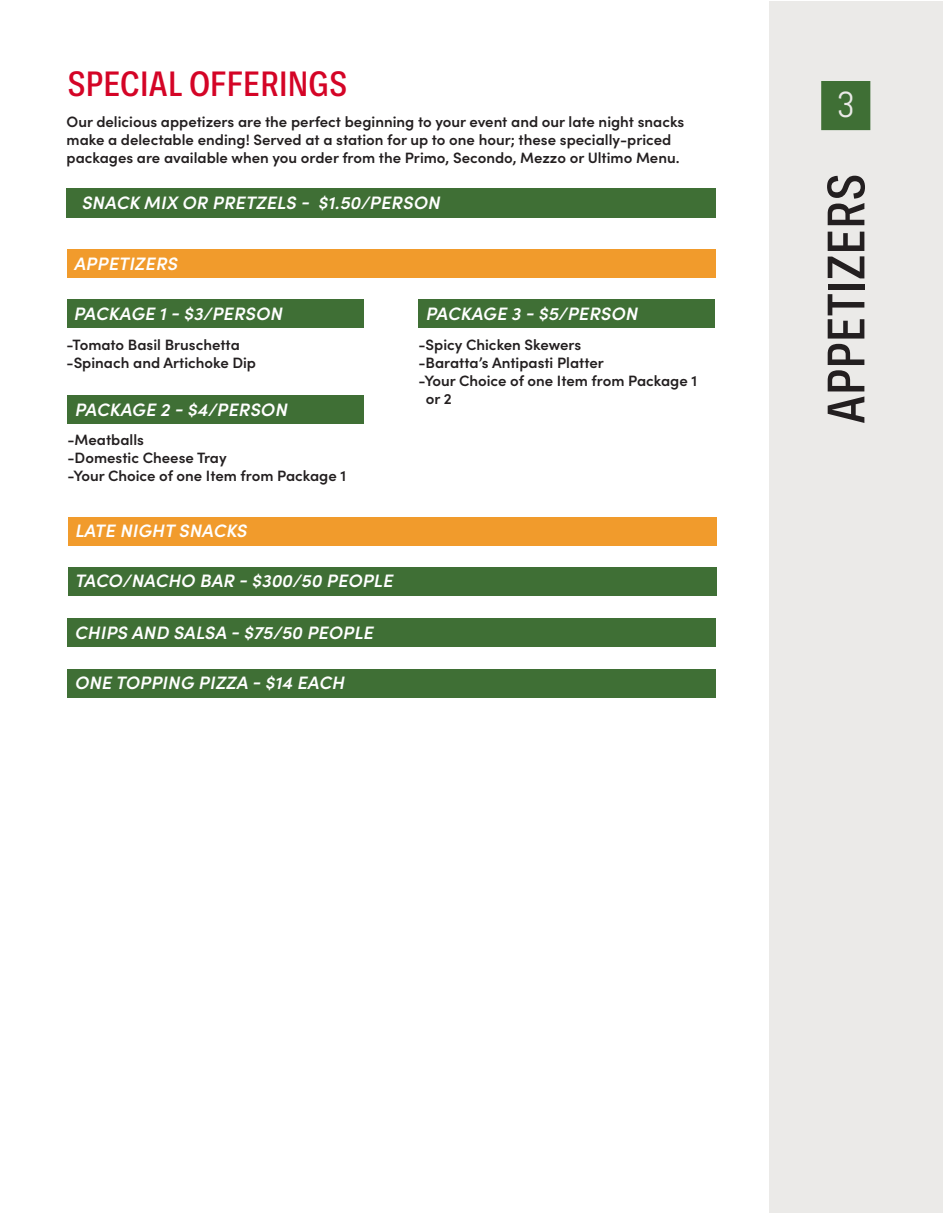
<style>
.page{position:relative;width:945px;height:1215px;background:#fff}
.page>*{position:absolute;margin:0;border:0;box-sizing:border-box;transform-origin:0 0}
.Table_of_Contents{font:500 54px "Ballinger Condensed";color:#231f20}
.Heading{font:500 36px "Ballinger Condensed";color:#d40426}
.t1{font:36px "Abel";color:#ebeae8}
.t2{font:italic 600 18px "Sofia Pro";letter-spacing:.01em;color:#fff}
.t3{font:600 15px/18px "Sofia Pro";color:#231f20}
</style>
<div class="page">
<div style="left:770px;top:2px;width:174px;height:1212px;background:#ebeae8"></div>
<div style="left:67px;top:250px;width:648px;height:28px;background:#f19b2c"></div>
<div style="left:68px;top:517px;width:648px;height:29px;background:#f19b2c"></div>
<div style="left:67px;top:300px;width:297px;height:28px;background:#3f6f35"></div>
<div style="left:68px;top:567px;width:648px;height:28px;background:#3f6f35"></div>
<div style="left:68px;top:619px;width:648px;height:28px;background:#3f6f35"></div>
<div style="left:68px;top:669px;width:648px;height:28px;background:#3f6f35"></div>
<div style="left:68px;top:396px;width:296px;height:28px;background:#3f6f35"></div>
<div style="left:418px;top:300px;width:298px;height:28px;background:#3f6f35"></div>
<div style="left:67px;top:189px;width:649px;height:29px;background:#3f6f35"></div>
<div style="left:821px;top:81px;width:49px;height:49px;background:#3f6f35"></div>
<p class="Heading" style="left:68px;top:64px;width:282px">SPECIAL OFFERINGS</p>
<p class="t3" style="left:67px;top:112px;width:619px">Our delicious appetizers are the perfect beginning to your event and our late night snacks make a delectable ending! Served at a station for up to one hour; these specially-priced</p>
<p class="t3" style="left:67px;top:148px;width:615px">packages are available when you order from the Primo, Secondo, Mezzo or Ultimo Menu.</p>
<p class="t2" style="left:81px;top:189px;width:360px">SNACK MIX OR PRETZELS - $1.50/PERSON</p>
<p class="t2" style="left:74px;top:250px;width:105px">APPETIZERS</p>
<p class="t2" style="left:73px;top:300px;width:210px">PACKAGE 1 - $3/PERSON</p>
<p class="t3" style="left:67px;top:334px;width:175px">-Tomato Basil Bruschetta</p>
<p class="t3" style="left:67px;top:352px;width:191px">-Spinach and Artichoke Dip</p>
<p class="t2" style="left:74px;top:396px;width:214px">PACKAGE 2 - $4/PERSON</p>
<p class="t3" style="left:68px;top:430px;width:78px">-Meatballs</p>
<p class="t3" style="left:68px;top:448px;width:161px">-Domestic Cheese Tray</p>
<p class="t3" style="left:68px;top:466px;width:280px">-Your Choice of one Item from Package 1</p>
<p class="t2" style="left:75px;top:518px;width:173px">LATE NIGHT SNACKS</p>
<p class="t2" style="left:75px;top:567px;width:319px">TACO/NACHO BAR - $300/50 PEOPLE</p>
<p class="t2" style="left:75px;top:619px;width:300px">CHIPS AND SALSA - $75/50 PEOPLE</p>
<p class="t2" style="left:74px;top:669px;width:271px">ONE TOPPING PIZZA - $14 EACH</p>
<p class="t2" style="left:425px;top:300px;width:214px">PACKAGE 3 - $5/PERSON</p>
<p class="t3" style="left:418px;top:334px;width:164px">-Spicy Chicken Skewers</p>
<p class="t3" style="left:418px;top:352px;width:187px">-Baratta’s Antipasti Platter</p>
<p class="t3" style="left:418px;top:370px;width:280px">-Your Choice of one Item from Package 1</p>
<p class="t3" style="left:426px;top:388px;width:27px">or 2</p>
<p class="t1" style="left:837px;top:82px;width:20px">3</p>
<p class="Table_of_Contents" style="left:816px;top:424px;width:253px;rotate:-90deg">APPETIZERS</p>
</div>
